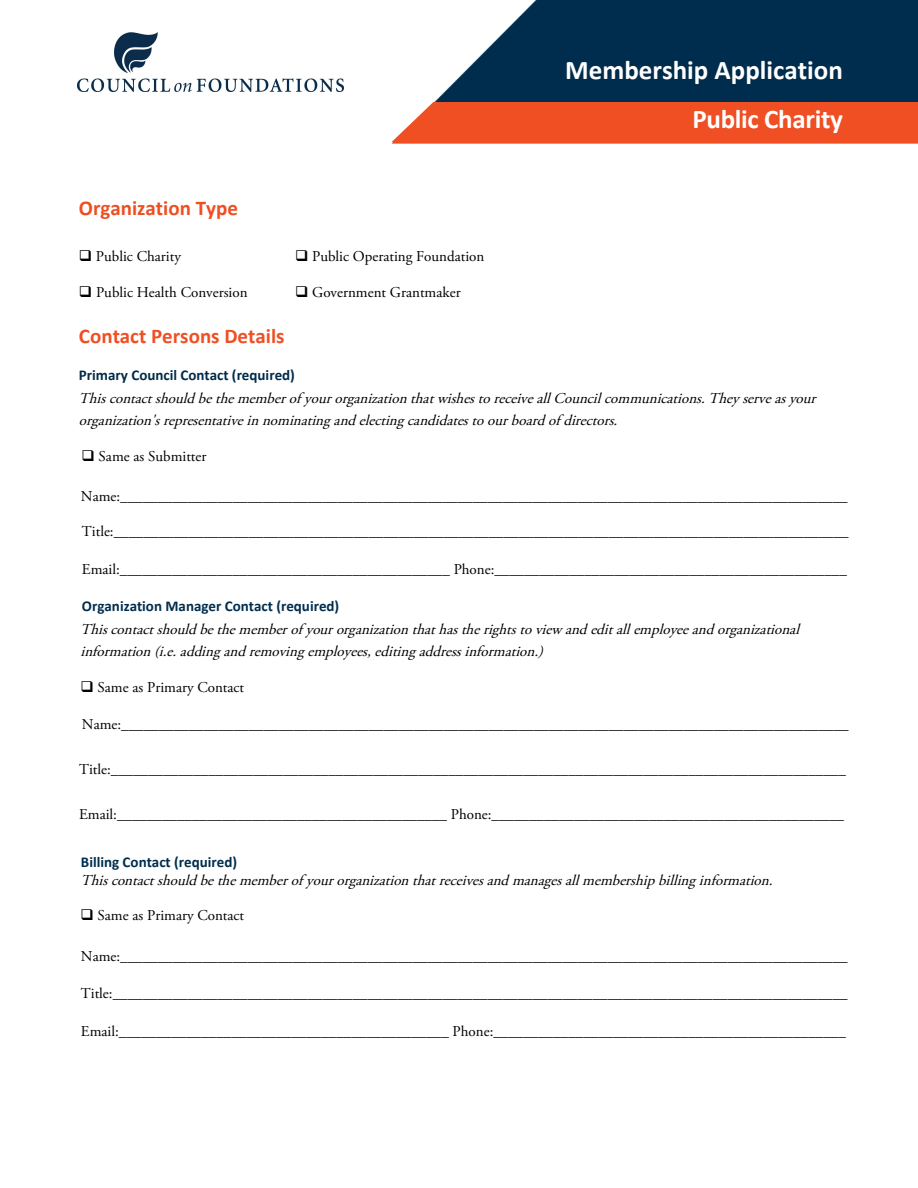
<style>
.page{position:relative;width:918px;height:1188px;background:#fff}
.page>*{position:absolute;margin:0;border:0;box-sizing:border-box;transform-origin:0 0}
.t1{font:700 27px/49.2px "Calibri";color:#fff;text-align:right}
.t2{font:700 21px "Calibri";color:#f04e23}
.t3{font:700 21px "Calibri";color:#ef4e22}
.t4{font:15px "Adobe Garamond Pro";color:#000}
.t5{font:italic 15px/22.5px "Adobe Garamond Pro";color:#000}
.t6{font:700 15px "Calibri";color:#002d4d}
.t7{font:700 15px "Calibri";color:#002b49}
</style>
<div class="page">
<svg style="left:392px;top:101px;width:526px;height:43px;background:#eb552e"></svg>
<img style="left:80px;top:0;width:838px;height:101px">
<img style="left:77px;top:33px;width:267px;height:58px">
<h2 class="t3" style="left:79px;top:193px;width:161px">Organization Type</h2>
<p class="t4" style="left:79px;top:248px;width:104px">❑ Public Charity</p>
<p class="t4" style="left:79px;top:284px;width:170px">❑ Public Health Conversion</p>
<p class="t4" style="left:295px;top:248px;width:191px">❑ Public Operating Foundation</p>
<p class="t4" style="left:295px;top:284px;width:167px">❑ Government Grantmaker</p>
<h1 class="t1" style="left:565px;top:45px;width:279px">Membership Application<br>Public Charity</h1>
<h2 class="t2" style="left:79px;top:321px;width:207px">Contact Persons Details</h2>
<p class="t7" style="left:79px;top:365px;width:217px">Primary Council Contact (required)</p>
<p class="t5" style="left:79px;top:387px;width:743px">Thiscontactshouldbethememberof yourorganizationthatwishestoreceiveallCouncilcommunications.Theyserveasyour organization'srepresentativeinnominatingandelectingcandidatestoourboardof directors.</p>
<p class="t4" style="left:82px;top:447px;width:126px">❑ Same as Submitter</p>
<p class="t4" style="left:81px;top:487px;width:768px">Name:_________________________________________________________________________________________________</p>
<p class="t4" style="left:82px;top:523px;width:768px">Title:__________________________________________________________________________________________________</p>
<p class="t4" style="left:82px;top:560px;width:766px">Email:____________________________________________ Phone:_______________________________________________</p>
<p class="t6" style="left:82px;top:596px;width:259px">Organization Manager Contact (required)</p>
<p class="t5" style="left:81px;top:618px;width:725px">Thiscontactshouldbethememberof yourorganizationthathastherightstoview andeditallemployeeandorganizational information(i.e.addingandremovingemployees,editingaddressinformation.)</p>
<p class="t4" style="left:80px;top:678px;width:165px">❑ Same as Primary Contact</p>
<p class="t4" style="left:82px;top:715px;width:768px">Name:_________________________________________________________________________________________________</p>
<p class="t4" style="left:79px;top:760px;width:768px">Title:__________________________________________________________________________________________________</p>
<p class="t4" style="left:79px;top:805px;width:766px">Email:____________________________________________ Phone:_______________________________________________</p>
<p class="t6" style="left:81px;top:851px;width:158px">Billing Contact (required)</p>
<p class="t5" style="left:81px;top:869px;width:698px">Thiscontactshouldbethememberof yourorganizationthatreceivesandmanagesallmembershipbillinginformation.</p>
<p class="t4" style="left:80px;top:906px;width:165px">❑ Same as Primary Contact</p>
<p class="t4" style="left:81px;top:947px;width:768px">Name:_________________________________________________________________________________________________</p>
<p class="t4" style="left:81px;top:984px;width:768px">Title:__________________________________________________________________________________________________</p>
<p class="t4" style="left:81px;top:1022px;width:766px">Email:____________________________________________ Phone:_______________________________________________</p>
</div>
